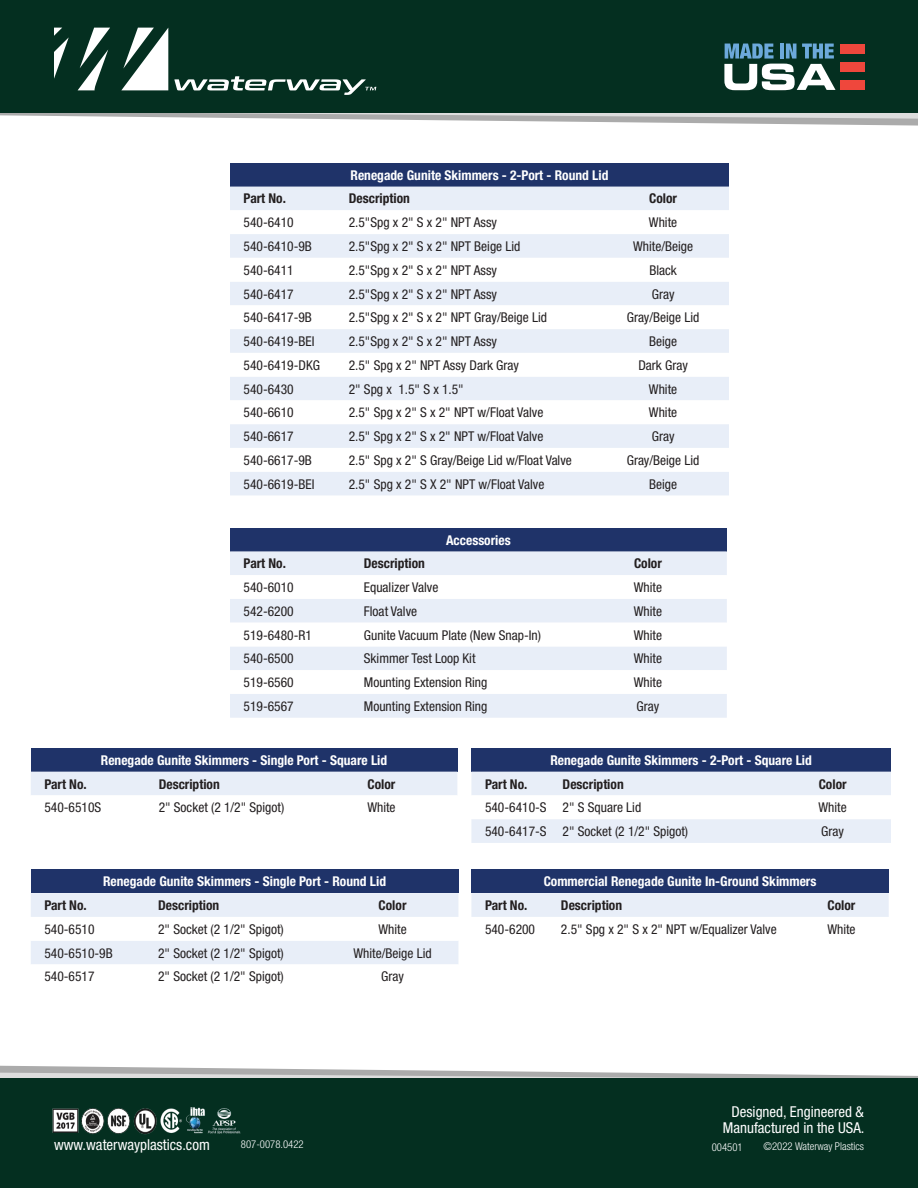
<style>
.page{position:relative;width:918px;height:1188px;background:#fff}
.page>*{position:absolute;margin:0;border:0;box-sizing:border-box;transform-origin:0 0}
.t1{font:condensed 15px/16.5px "Helvetica Neue";color:#fff;text-align:center}
.t2{font:condensed 13.5px "Helvetica Neue";color:#231f20}
.t3{font:700 condensed 13.5px "Helvetica Neue";color:#fff}
.t4{font:700 condensed 13.5px "Helvetica Neue";color:#231f20}
.t5{font:300 condensed 10.8px "Helvetica Neue";color:#fff}
</style>
<div class="page">
<svg style="left:0;top:1066px;width:644px;height:7px"></svg>
<svg style="left:0;top:1073px;width:918px;height:5px;background:#c6c6c6"></svg>
<div style="left:0;top:1078px;width:918px;height:110px;background:#042f20"></div>
<svg style="left:339px;top:119px;width:579px;height:7px"></svg>
<svg style="left:0;top:113px;width:918px;height:6px;background:#c6c6c6"></svg>
<div style="left:0;top:0;width:918px;height:113px;background:#042f20"></div>
<img style="left:52px;top:1107px;width:189px;height:28px">
<svg style="left:78px;top:28px;width:32px;height:62px"></svg>
<svg style="left:121px;top:28px;width:47px;height:62px"></svg>
<svg style="left:54px;top:28px;width:15px;height:51px"></svg>
<svg style="left:174px;top:76px;width:202px;height:19px"></svg>
<svg style="left:724px;top:44px;width:112px;height:46px"></svg>
<div style="left:840px;top:44px;width:24px;height:10px;background:#ef473c"></div>
<div style="left:840px;top:62px;width:24px;height:10px;background:#ef473c"></div>
<div style="left:840px;top:80px;width:24px;height:10px;background:#ef473c"></div>
<div style="left:230px;top:163px;width:499px;height:24px;background:#1f3369"></div>
<div style="left:230px;top:187px;width:499px;height:308px;background:#e8eef8"></div>
<svg style="left:230px;top:210px;width:499px;height:262px"></svg>
<div style="left:230px;top:528px;width:497px;height:23px;background:#1f3369"></div>
<div style="left:230px;top:551px;width:497px;height:167px;background:#e8eef8"></div>
<svg style="left:230px;top:575px;width:497px;height:119px"></svg>
<div style="left:471px;top:869px;width:418px;height:24px;background:#1f3369"></div>
<div style="left:471px;top:893px;width:418px;height:24px;background:#e8eef8"></div>
<div style="left:471px;top:748px;width:420px;height:24px;background:#1f3369"></div>
<svg style="left:471px;top:772px;width:420px;height:71px"></svg>
<div style="left:31px;top:748px;width:426px;height:24px;background:#1f3369"></div>
<div style="left:31px;top:772px;width:426px;height:23px;background:#e8eef8"></div>
<div style="left:31px;top:869px;width:427px;height:24px;background:#1f3369"></div>
<svg style="left:31px;top:893px;width:427px;height:71px"></svg>
<p class="t3" style="left:351px;top:167px;width:259px">Renegade Gunite Skimmers - 2-Port - Round Lid</p>
<p class="t4" style="left:244px;top:190px;width:44px">Part No.</p>
<p class="t4" style="left:349px;top:190px;width:63px">Description</p>
<p class="t4" style="left:649px;top:190px;width:29px">Color</p>
<p class="t2" style="left:244px;top:215px;width:52px">540-6410</p>
<p class="t2" style="left:349px;top:215px;width:150px">2.5"Spg x 2" S x 2" NPT Assy</p>
<p class="t2" style="left:649px;top:215px;width:30px">White</p>
<p class="t2" style="left:244px;top:239px;width:70px">540-6410-9B</p>
<p class="t2" style="left:349px;top:239px;width:173px">2.5"Spg x 2" S x 2" NPT Beige Lid</p>
<p class="t2" style="left:633px;top:239px;width:61px">White/Beige</p>
<p class="t2" style="left:244px;top:262px;width:52px">540-6411</p>
<p class="t2" style="left:349px;top:262px;width:150px">2.5"Spg x 2" S x 2" NPT Assy</p>
<p class="t2" style="left:649px;top:262px;width:29px">Black</p>
<p class="t2" style="left:244px;top:286px;width:52px">540-6417</p>
<p class="t2" style="left:349px;top:286px;width:150px">2.5"Spg x 2" S x 2" NPT Assy</p>
<p class="t2" style="left:652px;top:286px;width:24px">Gray</p>
<p class="t2" style="left:244px;top:310px;width:70px">540-6417-9B</p>
<p class="t2" style="left:349px;top:310px;width:200px">2.5"Spg x 2" S x 2" NPT Gray/Beige Lid</p>
<p class="t2" style="left:627px;top:310px;width:74px">Gray/Beige Lid</p>
<p class="t2" style="left:244px;top:334px;width:72px">540-6419-BEI</p>
<p class="t2" style="left:349px;top:334px;width:150px">2.5"Spg x 2" S x 2" NPT Assy</p>
<p class="t2" style="left:649px;top:334px;width:29px">Beige</p>
<p class="t2" style="left:244px;top:357px;width:78px">540-6419-DKG</p>
<p class="t2" style="left:349px;top:357px;width:172px">2.5" Spg x 2" NPT Assy Dark Gray</p>
<p class="t2" style="left:638px;top:357px;width:51px">Dark Gray</p>
<p class="t2" style="left:244px;top:381px;width:52px">540-6430</p>
<p class="t2" style="left:349px;top:381px;width:117px">2" Spg x 1.5" S x 1.5"</p>
<p class="t2" style="left:649px;top:381px;width:30px">White</p>
<p class="t2" style="left:244px;top:405px;width:52px">540-6610</p>
<p class="t2" style="left:349px;top:405px;width:196px">2.5" Spg x 2" S x 2" NPT w/Float Valve</p>
<p class="t2" style="left:649px;top:405px;width:30px">White</p>
<p class="t2" style="left:244px;top:429px;width:52px">540-6617</p>
<p class="t2" style="left:349px;top:429px;width:196px">2.5" Spg x 2" S x 2" NPT w/Float Valve</p>
<p class="t2" style="left:652px;top:429px;width:24px">Gray</p>
<p class="t2" style="left:244px;top:452px;width:70px">540-6617-9B</p>
<p class="t2" style="left:349px;top:452px;width:225px">2.5" Spg x 2" S Gray/Beige Lid w/Float Valve</p>
<p class="t2" style="left:627px;top:452px;width:74px">Gray/Beige Lid</p>
<p class="t2" style="left:244px;top:476px;width:72px">540-6619-BEI</p>
<p class="t2" style="left:349px;top:476px;width:197px">2.5" Spg x 2" S X 2" NPT w/Float Valve</p>
<p class="t2" style="left:649px;top:476px;width:29px">Beige</p>
<p class="t3" style="left:446px;top:532px;width:66px">Accessories</p>
<p class="t4" style="left:244px;top:555px;width:44px">Part No.</p>
<p class="t4" style="left:364px;top:555px;width:63px">Description</p>
<p class="t4" style="left:634px;top:555px;width:29px">Color</p>
<p class="t2" style="left:244px;top:580px;width:52px">540-6010</p>
<p class="t2" style="left:364px;top:580px;width:76px">Equalizer Valve</p>
<p class="t2" style="left:634px;top:580px;width:30px">White</p>
<p class="t2" style="left:244px;top:603px;width:52px">542-6200</p>
<p class="t2" style="left:364px;top:603px;width:55px">Float Valve</p>
<p class="t2" style="left:634px;top:603px;width:30px">White</p>
<p class="t2" style="left:244px;top:627px;width:70px">519-6480-R1</p>
<p class="t2" style="left:364px;top:627px;width:179px">Gunite Vacuum Plate (New Snap-In)</p>
<p class="t2" style="left:634px;top:627px;width:30px">White</p>
<p class="t2" style="left:244px;top:651px;width:52px">540-6500</p>
<p class="t2" style="left:364px;top:651px;width:113px">Skimmer Test Loop Kit</p>
<p class="t2" style="left:634px;top:651px;width:30px">White</p>
<p class="t2" style="left:244px;top:675px;width:52px">519-6560</p>
<p class="t2" style="left:364px;top:675px;width:125px">Mounting Extension Ring</p>
<p class="t2" style="left:634px;top:675px;width:30px">White</p>
<p class="t2" style="left:244px;top:698px;width:52px">519-6567</p>
<p class="t2" style="left:364px;top:698px;width:125px">Mounting Extension Ring</p>
<p class="t2" style="left:637px;top:698px;width:24px">Gray</p>
<p class="t3" style="left:101px;top:752px;width:288px">Renegade Gunite Skimmers - Single Port - Square Lid</p>
<p class="t3" style="left:550px;top:752px;width:263px">Renegade Gunite Skimmers - 2-Port - Square Lid</p>
<p class="t4" style="left:44px;top:776px;width:44px">Part No.</p>
<p class="t4" style="left:159px;top:776px;width:63px">Description</p>
<p class="t4" style="left:368px;top:776px;width:29px">Color</p>
<p class="t2" style="left:44px;top:800px;width:58px">540-6510S</p>
<p class="t2" style="left:159px;top:800px;width:127px">2" Socket (2 1/2" Spigot)</p>
<p class="t2" style="left:367px;top:800px;width:30px">White</p>
<p class="t4" style="left:485px;top:776px;width:44px">Part No.</p>
<p class="t4" style="left:563px;top:776px;width:63px">Description</p>
<p class="t4" style="left:819px;top:776px;width:29px">Color</p>
<p class="t2" style="left:485px;top:800px;width:158px">540-6410-S 2" S Square Lid</p>
<p class="t2" style="left:819px;top:800px;width:30px">White</p>
<p class="t2" style="left:485px;top:824px;width:205px">540-6417-S 2" Socket (2 1/2" Spigot)</p>
<p class="t2" style="left:821px;top:824px;width:24px">Gray</p>
<p class="t3" style="left:103px;top:873px;width:284px">Renegade Gunite Skimmers - Single Port - Round Lid</p>
<p class="t3" style="left:544px;top:873px;width:274px">Commercial Renegade Gunite In-Ground Skimmers</p>
<p class="t4" style="left:44px;top:897px;width:44px">Part No.</p>
<p class="t4" style="left:158px;top:897px;width:63px">Description</p>
<p class="t4" style="left:379px;top:897px;width:29px">Color</p>
<p class="t2" style="left:44px;top:921px;width:52px">540-6510</p>
<p class="t2" style="left:158px;top:921px;width:127px">2" Socket (2 1/2" Spigot)</p>
<p class="t2" style="left:378px;top:921px;width:30px">White</p>
<p class="t2" style="left:44px;top:945px;width:70px">540-6510-9B</p>
<p class="t2" style="left:158px;top:945px;width:127px">2" Socket (2 1/2" Spigot)</p>
<p class="t2" style="left:353px;top:945px;width:80px">White/Beige Lid</p>
<p class="t2" style="left:44px;top:969px;width:52px">540-6517</p>
<p class="t2" style="left:158px;top:969px;width:127px">2" Socket (2 1/2" Spigot)</p>
<p class="t2" style="left:381px;top:969px;width:24px">Gray</p>
<p class="t4" style="left:485px;top:897px;width:44px">Part No.</p>
<p class="t4" style="left:561px;top:897px;width:63px">Description</p>
<p class="t4" style="left:827px;top:897px;width:29px">Color</p>
<p class="t2" style="left:485px;top:921px;width:52px">540-6200</p>
<p class="t2" style="left:561px;top:921px;width:217px">2.5" Spg x 2" S x 2" NPT w/Equalizer Valve</p>
<p class="t2" style="left:827px;top:921px;width:30px">White</p>
<p class="t1" style="left:723px;top:1103px;width:143px">Designed, Engineered &amp;<br>Manufactured in the USA.</p>
<p class="t1" style="left:54px;top:1137px;width:157px">www.waterwayplastics.com</p>
<p class="t5" style="left:712px;top:1141px;width:32px">004501</p>
<p class="t5" style="left:764px;top:1140px;width:102px">©2022 Waterway Plastics</p>
<p class="t5" style="left:241px;top:1138px;width:64px">807-0078.0422</p>
</div>
